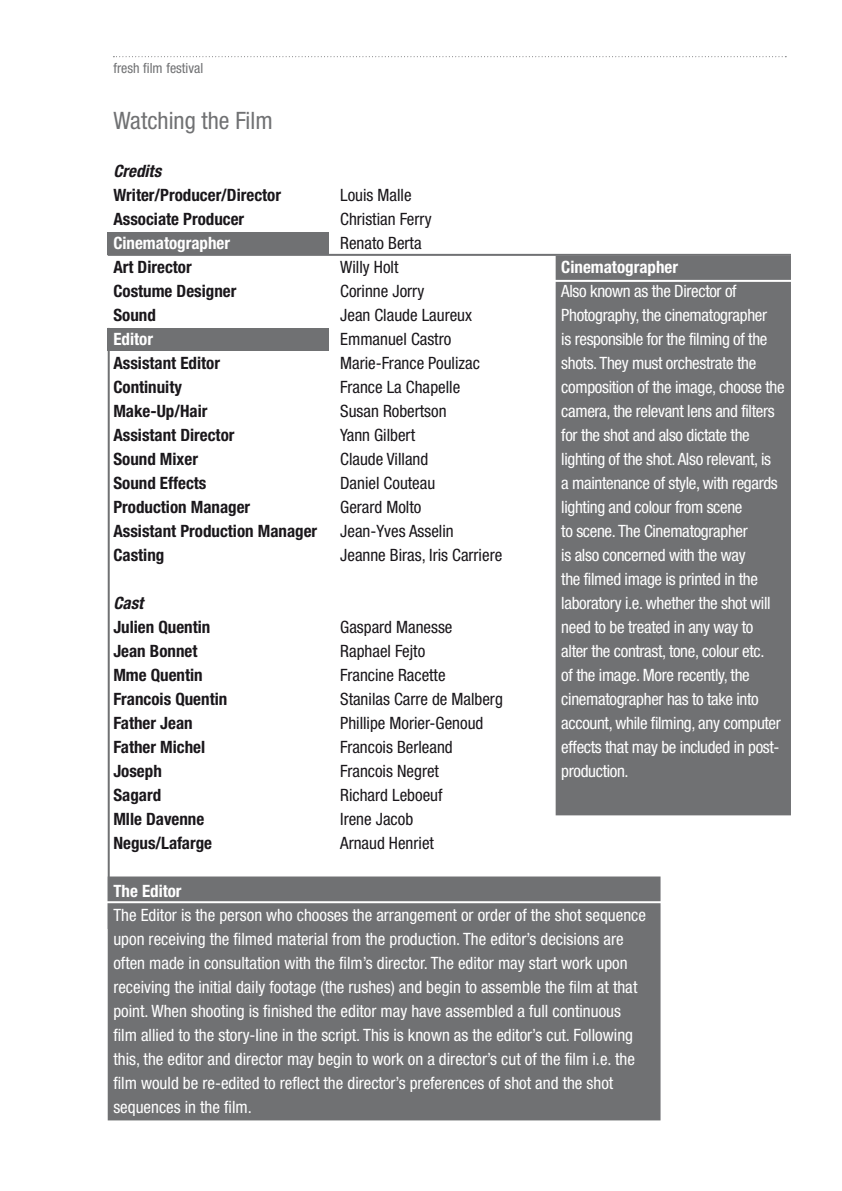
<style>
.page{position:relative;width:842px;height:1191px;background:#fff}
.page>*{position:absolute;margin:0;border:0;box-sizing:border-box;transform-origin:0 0}
.t1{font:condensed 24px "Helvetica Neue LT";color:#707173}
.t2{font:condensed 17px/24px "Helvetica Neue LT";letter-spacing:-.01em;color:#fff}
.t3{font:condensed 17px "Helvetica Neue LT";color:#1a171b}
.t4{font:700 condensed 17px "Helvetica Neue LT";color:#1a171b}
.t5{font:700 condensed 17px "Helvetica Neue LT";color:#fff}
.t6{font:italic 700 condensed 17px "Helvetica Neue LT";color:#1a171b}
.t7{font:condensed 14px "Helvetica Neue LT";color:#707173}
</style>
<div class="page">
<svg style="left:113px;top:56px;width:673px;height:1px"></svg>
<div style="left:109px;top:877px;width:550px;height:242px;background:#707173"></div>
<div style="left:108px;top:876px;width:552px;height:244px;border:2px solid #707173"></div>
<div style="left:557px;top:257px;width:233px;height:557px;background:#707173"></div>
<div style="left:556px;top:256px;width:235px;height:559px;border:2px solid #707173"></div>
<div style="left:108px;top:232px;width:221px;height:22px;background:#707173"></div>
<div style="left:108px;top:328px;width:221px;height:22px;background:#707173"></div>
<hr style="left:108px;top:328px;width:2px;height:601px;background:#707173">
<hr style="left:543px;top:280px;width:262px;height:2px;background:#fff">
<hr style="left:102px;top:901px;width:661px;height:2px;background:#fff">
<hr style="left:108px;top:254px;width:683px;height:2px;background:#707173">
<p class="t7" style="left:113px;top:60px;width:91px">fresh film festival</p>
<h1 class="t1" style="left:113px;top:106px;width:161px">Watching the Film</h1>
<p class="t6" style="left:113px;top:160px;width:49px">Credits</p>
<p class="t4" style="left:113px;top:184px;width:169px">Writer/Producer/Director</p>
<p class="t3" style="left:340px;top:185px;width:73px">Louis Malle</p>
<p class="t4" style="left:113px;top:208px;width:132px">Associate Producer</p>
<p class="t3" style="left:340px;top:209px;width:93px">Christian Ferry</p>
<p class="t5" style="left:113px;top:232px;width:118px">Cinematographer</p>
<p class="t3" style="left:340px;top:233px;width:83px">Renato Berta</p>
<p class="t4" style="left:113px;top:256px;width:80px">Art Director</p>
<p class="t3" style="left:340px;top:257px;width:60px">Willy Holt</p>
<p class="t4" style="left:113px;top:280px;width:124px">Costume Designer</p>
<p class="t3" style="left:340px;top:281px;width:86px">Corinne Jorry</p>
<p class="t4" style="left:113px;top:304px;width:44px">Sound</p>
<p class="t3" style="left:340px;top:305px;width:133px">Jean Claude Laureux</p>
<p class="t5" style="left:113px;top:328px;width:41px">Editor</p>
<p class="t3" style="left:340px;top:329px;width:113px">Emmanuel Castro</p>
<p class="t4" style="left:113px;top:352px;width:108px">Assistant Editor</p>
<p class="t3" style="left:340px;top:353px;width:141px">Marie-France Poulizac</p>
<p class="t4" style="left:113px;top:376px;width:70px">Continuity</p>
<p class="t3" style="left:340px;top:377px;width:122px">France La Chapelle</p>
<p class="t4" style="left:113px;top:400px;width:96px">Make-Up/Hair</p>
<p class="t3" style="left:340px;top:401px;width:108px">Susan Robertson</p>
<p class="t4" style="left:113px;top:424px;width:123px">Assistant Director</p>
<p class="t3" style="left:340px;top:425px;width:76px">Yann Gilbert</p>
<p class="t4" style="left:113px;top:448px;width:86px">Sound Mixer</p>
<p class="t3" style="left:340px;top:449px;width:90px">Claude Villand</p>
<p class="t4" style="left:113px;top:472px;width:95px">Sound Effects</p>
<p class="t3" style="left:340px;top:473px;width:97px">Daniel Couteau</p>
<p class="t4" style="left:113px;top:496px;width:138px">Production Manager</p>
<p class="t3" style="left:340px;top:497px;width:83px">Gerard Molto</p>
<p class="t4" style="left:113px;top:520px;width:205px">Assistant Production Manager</p>
<p class="t3" style="left:340px;top:521px;width:115px">Jean-Yves Asselin</p>
<p class="t4" style="left:113px;top:544px;width:52px">Casting</p>
<p class="t3" style="left:340px;top:545px;width:164px">Jeanne Biras, Iris Carriere</p>
<p class="t6" style="left:113px;top:592px;width:31px">Cast</p>
<p class="t4" style="left:113px;top:616px;width:98px">Julien Quentin</p>
<p class="t3" style="left:340px;top:617px;width:114px">Gaspard Manesse</p>
<p class="t4" style="left:113px;top:640px;width:86px">Jean Bonnet</p>
<p class="t3" style="left:340px;top:641px;width:87px">Raphael Fejto</p>
<p class="t4" style="left:113px;top:664px;width:91px">Mme Quentin</p>
<p class="t3" style="left:340px;top:665px;width:107px">Francine Racette</p>
<p class="t4" style="left:113px;top:688px;width:115px">Francois Quentin</p>
<p class="t3" style="left:340px;top:689px;width:164px">Stanilas Carre de Malberg</p>
<p class="t4" style="left:113px;top:712px;width:81px">Father Jean</p>
<p class="t3" style="left:340px;top:713px;width:145px">Phillipe Morier-Genoud</p>
<p class="t4" style="left:113px;top:736px;width:93px">Father Michel</p>
<p class="t3" style="left:340px;top:737px;width:114px">Francois Berleand</p>
<p class="t4" style="left:113px;top:760px;width:50px">Joseph</p>
<p class="t3" style="left:340px;top:761px;width:100px">Francois Negret</p>
<p class="t4" style="left:113px;top:784px;width:49px">Sagard</p>
<p class="t3" style="left:340px;top:785px;width:104px">Richard Leboeuf</p>
<p class="t4" style="left:113px;top:808px;width:92px">Mlle Davenne</p>
<p class="t3" style="left:340px;top:809px;width:74px">Irene Jacob</p>
<p class="t4" style="left:113px;top:832px;width:100px">Negus/Lafarge</p>
<p class="t3" style="left:340px;top:833px;width:95px">Arnaud Henriet</p>
<p class="t5" style="left:561px;top:256px;width:118px">Cinematographer</p>
<p class="t2" style="left:561px;top:279px;width:225px">Also known as the Director of Photography, the cinematographer<br>is responsible for the filming of the shots. They must orchestrate the composition of the image, choose the camera, the relevant lens and filters for the shot and also dictate the lighting of the shot. Also relevant, is<br>a maintenance of style, with regards lighting and colour from scene<br>to scene. The Cinematographer<br>is also concerned with the way<br>the filmed image is printed in the laboratory i.e. whether the shot will need to be treated in any way to<br>alter the contrast, tone, colour etc.<br>of the image. More recently, the cinematographer has to take into account, while filming, any computer effects that may be included in post&shy;production.</p>
<p class="t5" style="left:113px;top:880px;width:70px">The Editor</p>
<p class="t2" style="left:113px;top:903px;width:534px">The Editor is the person who chooses the arrangement or order of the shot sequence upon receiving the filmed material from the production. The editor’s decisions are often made in consultation with the film’s director. The editor may start work upon receiving the initial daily footage (the rushes) and begin to assemble the film at that point. When shooting is finished the editor may have assembled a full continuous film allied to the story-line in the script. This is known as the editor’s cut. Following this, the editor and director may begin to work on a director’s cut of the film i.e. the film would be re-edited to reflect the director’s preferences of shot and the shot sequences in the film.</p>
</div>
